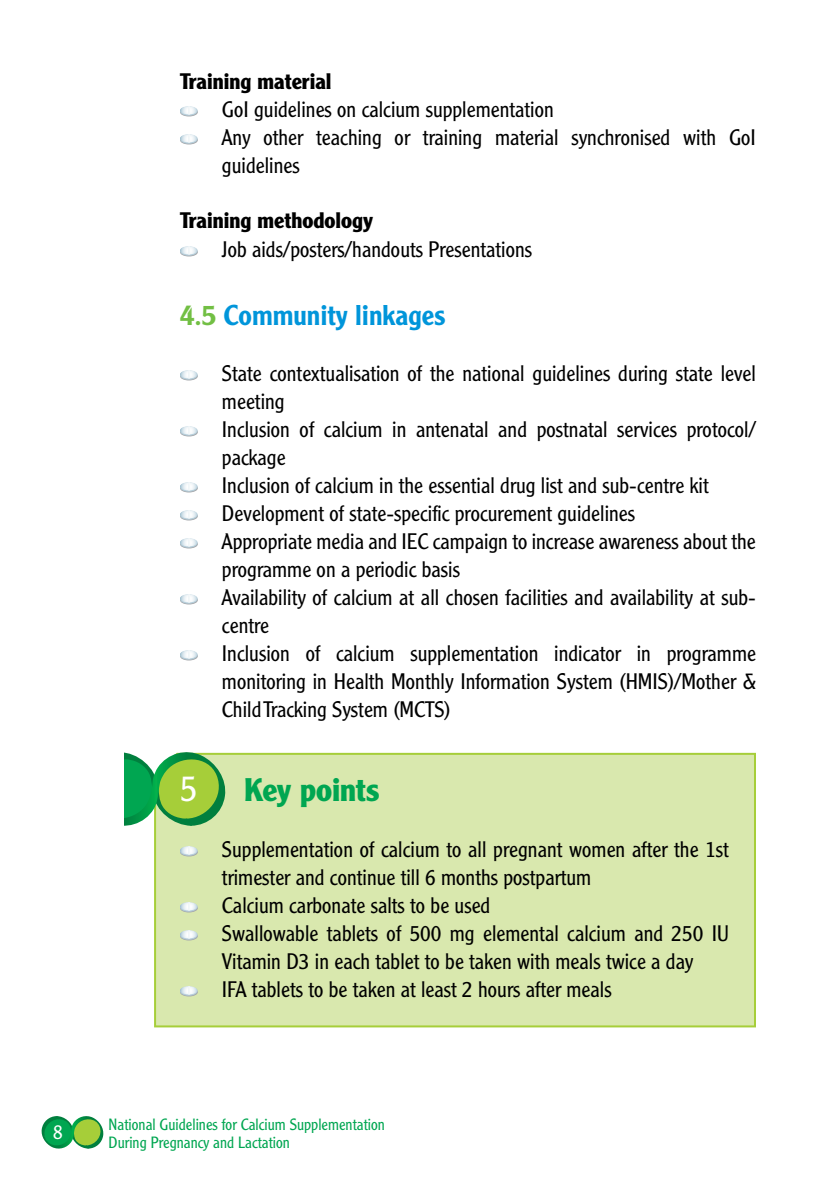
<style>
.page{position:relative;width:828px;height:1188px;background:#fff}
.page>*{position:absolute;margin:0;border:0;box-sizing:border-box;transform-origin:0 0}
.t1{font:300 36px "Clearface Gothic LH";color:#fff}
.t2{font:700 32px "Clearface Gothic LH";letter-spacing:-.01em;color:#00a651}
.t3{font:500 28px "Clearface Gothic LH";color:#0095da}
.t4{font:300 22px/28px "Clearface Gothic LH";color:#000}
.t5{font:700 22px "Clearface Gothic LH";color:#000}
.t6{font:300 20px "Clearface Gothic LH";color:#fff}
.t7{font:300 16px/18.4px "Clearface Gothic LH";color:#00a651}
.s1{color:#72bf44}
</style>
<div class="page">
<svg style="left:41px;top:1116px;width:63px;height:33px"></svg>
<div style="left:154px;top:752px;width:602px;height:276px;background:#d9e8ae"></div>
<svg style="left:124px;top:752px;width:103px;height:78px;background:#73c062"></svg>
<div style="left:180px;top:108px;width:18px;height:8px;background:#a7a9ac;border-radius:50%"></div>
<svg style="left:180px;top:106px;width:17px;height:10px"></svg>
<svg style="left:180px;top:106px;width:17px;height:8px"></svg>
<div style="left:180px;top:136px;width:18px;height:8px;background:#a7a9ac;border-radius:50%"></div>
<svg style="left:180px;top:134px;width:17px;height:10px"></svg>
<svg style="left:180px;top:134px;width:17px;height:8px"></svg>
<div style="left:180px;top:248px;width:18px;height:8px;background:#a7a9ac;border-radius:50%"></div>
<svg style="left:180px;top:246px;width:17px;height:10px"></svg>
<svg style="left:180px;top:246px;width:17px;height:8px"></svg>
<div style="left:180px;top:372px;width:18px;height:8px;background:#a7a9ac;border-radius:50%"></div>
<svg style="left:180px;top:370px;width:17px;height:10px"></svg>
<svg style="left:180px;top:370px;width:17px;height:8px"></svg>
<div style="left:180px;top:428px;width:18px;height:8px;background:#a7a9ac;border-radius:50%"></div>
<svg style="left:180px;top:426px;width:17px;height:10px"></svg>
<svg style="left:180px;top:426px;width:17px;height:8px"></svg>
<div style="left:180px;top:484px;width:18px;height:8px;background:#a7a9ac;border-radius:50%"></div>
<svg style="left:180px;top:482px;width:17px;height:10px"></svg>
<svg style="left:180px;top:482px;width:17px;height:8px"></svg>
<div style="left:180px;top:512px;width:18px;height:8px;background:#a7a9ac;border-radius:50%"></div>
<svg style="left:180px;top:510px;width:17px;height:10px"></svg>
<svg style="left:180px;top:510px;width:17px;height:8px"></svg>
<div style="left:180px;top:540px;width:18px;height:8px;background:#a7a9ac;border-radius:50%"></div>
<svg style="left:180px;top:538px;width:17px;height:10px"></svg>
<svg style="left:180px;top:538px;width:17px;height:8px"></svg>
<div style="left:180px;top:596px;width:18px;height:8px;background:#a7a9ac;border-radius:50%"></div>
<svg style="left:180px;top:594px;width:17px;height:10px"></svg>
<svg style="left:180px;top:594px;width:17px;height:8px"></svg>
<div style="left:180px;top:652px;width:18px;height:8px;background:#a7a9ac;border-radius:50%"></div>
<svg style="left:180px;top:650px;width:17px;height:10px"></svg>
<svg style="left:180px;top:650px;width:17px;height:8px"></svg>
<div style="left:180px;top:848px;width:18px;height:8px;background:#a7a9ac;border-radius:50%"></div>
<svg style="left:180px;top:846px;width:17px;height:10px"></svg>
<svg style="left:180px;top:846px;width:17px;height:8px"></svg>
<div style="left:180px;top:904px;width:18px;height:8px;background:#a7a9ac;border-radius:50%"></div>
<svg style="left:180px;top:902px;width:17px;height:10px"></svg>
<svg style="left:180px;top:902px;width:17px;height:8px"></svg>
<div style="left:180px;top:932px;width:18px;height:8px;background:#a7a9ac;border-radius:50%"></div>
<svg style="left:180px;top:930px;width:17px;height:10px"></svg>
<svg style="left:180px;top:930px;width:17px;height:8px"></svg>
<svg style="left:180px;top:988px;width:18px;height:9px"></svg>
<svg style="left:180px;top:986px;width:17px;height:10px"></svg>
<svg style="left:180px;top:986px;width:17px;height:8px"></svg>
<p class="t5" style="left:180px;top:68px;width:153px">Training material</p>
<p class="t4" style="left:222px;top:95px;width:535px">GoI guidelines on calcium supplementation<br>Any other teaching or training material synchronised with GoI guidelines</p>
<p class="t5" style="left:180px;top:208px;width:194px">Training methodology</p>
<p class="t4" style="left:222px;top:235px;width:312px">Job aids/posters/handouts Presentations</p>
<p class="t3" style="left:180px;top:297px;width:267px"><span class="s1">4.5</span> Community linkages</p>
<p class="t4" style="left:222px;top:359px;width:536px">State contextualisation of the national guidelines during state level meeting<br>Inclusion of calcium in antenatal and postnatal services protocol/ package<br>Inclusion of calcium in the essential drug list and sub-centre kit Development of state-specific procurement guidelines<br>Appropriate media and IEC campaign to increase awareness about the programme on a periodic basis<br>Availability of calcium at all chosen facilities and availability at sub&shy;centre<br>Inclusion of calcium supplementation indicator in programme monitoring in Health Monthly Information System (HMIS)/Mother &amp; Child Tracking System (MCTS)</p>
<h1 class="t1" style="left:180px;top:766px;width:19px">5</h1>
<h2 class="t2" style="left:244px;top:771px;width:137px">Key points</h2>
<p class="t4" style="left:222px;top:835px;width:508px">Supplementation of calcium to all pregnant women after the 1st trimester and continue till 6 months postpartum<br>Calcium carbonate salts to be used<br>Swallowable tablets of 500 mg elemental calcium and 250 IU Vitamin D3 in each tablet to be taken with meals twice a day<br>IFA tablets to be taken at least 2 hours after meals</p>
<p class="t6" style="left:53px;top:1119px;width:11px">8</p>
<p class="t7" style="left:109px;top:1115px;width:278px">National Guidelines for Calcium Supplementation<br>During Pregnancy and Lactation</p>
</div>
